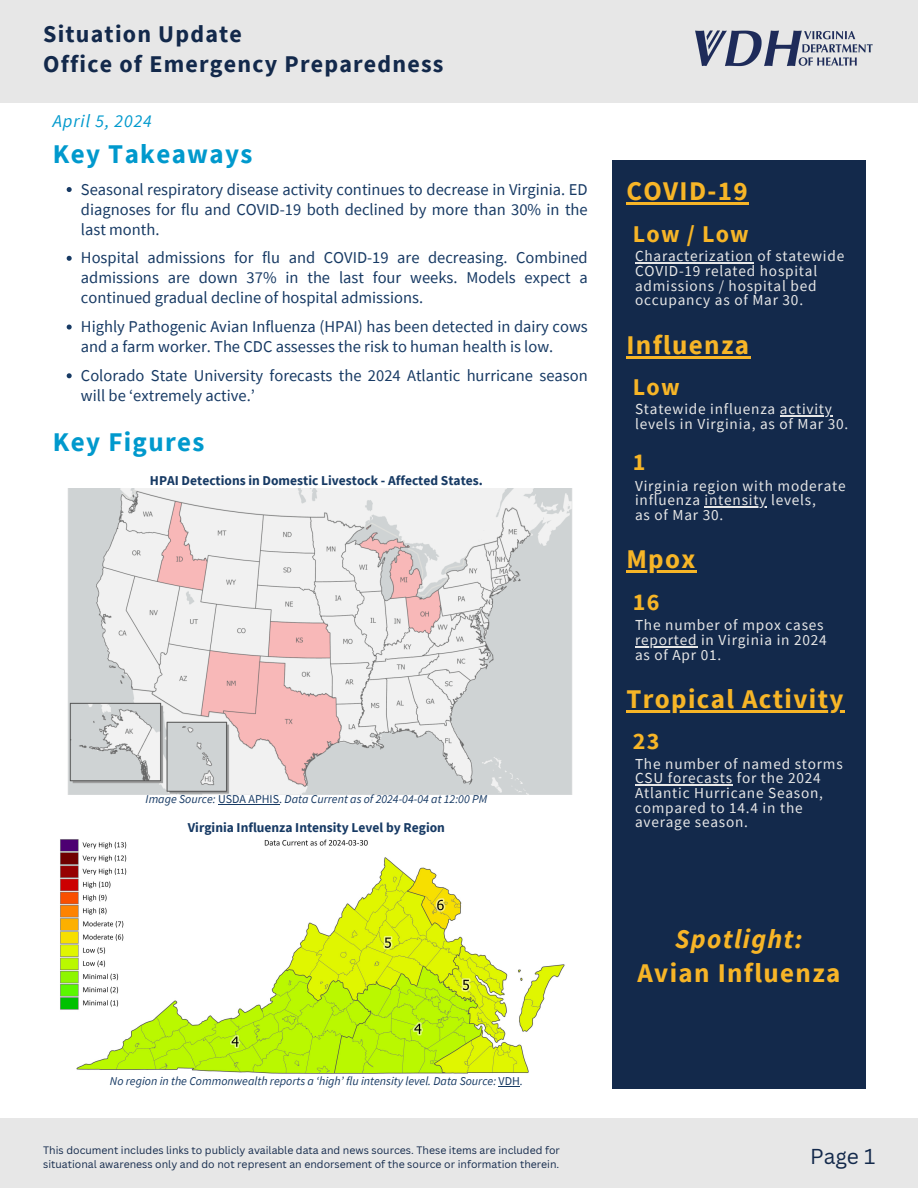
<style>
.page{position:relative;width:918px;height:1188px;background:#fff}
.page>*{position:absolute;margin:0;border:0;box-sizing:border-box;transform-origin:0 0}
.t1{font:700 27px/33.8px "Source Sans Pro";letter-spacing:.05em;color:#f7b527;text-align:center}
.t2{font:700 27px "Source Sans Pro";letter-spacing:.05em;color:#0099cd}
.t3{font:700 24px "Source Sans Pro";letter-spacing:.05em;color:#13294b}
.t4{font:700 24px "Source Sans Pro";letter-spacing:.05em;color:#f7b527}
.t5{font:21px "Canva Sans";color:#13294b}
.t6{font:italic 18px "Source Sans Pro";letter-spacing:.05em;color:#0099cd}
.t7{font:16.5px/20px "Source Sans Pro";color:#173a64;text-align:justify}
.t8{font:15.3px/14.7px "Source Sans Pro";letter-spacing:.05em;color:#e7e7e7}
.t9{font:700 13.5px "Source Sans Pro";color:#173a64}
.t10{font:italic 12px "Source Sans Pro";color:#173a64}
.t11{font:10.5px "Canva Sans";color:#13294b}
.s1{font-style:normal}
.s2{font-style:italic}
</style>
<div class="page">
<div style="left:0;top:0;width:918px;height:103px;background:#e7e7e7"></div>
<img style="left:695px;top:30px;width:178px;height:37px">
<div style="left:0;top:1118px;width:918px;height:70px;background:#e7e7e7"></div>
<div style="left:612px;top:161px;width:253px;height:928px;background:#13294b"></div>
<img style="left:60px;top:839px;width:505px;height:235px">
<img style="left:68px;top:489px;width:504px;height:306px">
<hr style="left:780px;top:415px;width:53px;height:1px;background:#e7e7e7">
<hr style="left:705px;top:506px;width:62px;height:1px;background:#e7e7e7">
<hr style="left:626px;top:356px;width:124px;height:2px;background:#f7b527">
<hr style="left:626px;top:203px;width:123px;height:2px;background:#f7b527">
<hr style="left:635px;top:263px;width:119px;height:1px;background:#e7e7e7">
<hr style="left:626px;top:570px;width:71px;height:3px;background:#f7b527">
<hr style="left:635px;top:646px;width:62px;height:1px;background:#e7e7e7">
<svg style="left:499px;top:1086px;width:21px;height:1px"></svg>
<svg style="left:67px;top:187px;width:5px;height:5px"></svg>
<svg style="left:67px;top:256px;width:5px;height:5px"></svg>
<svg style="left:67px;top:325px;width:5px;height:5px"></svg>
<svg style="left:67px;top:373px;width:5px;height:5px"></svg>
<hr style="left:626px;top:710px;width:219px;height:2px;background:#f7b527">
<hr style="left:635px;top:785px;width:98px;height:1px;background:#e7e7e7">
<hr style="left:218px;top:804px;width:61px;height:1px;background:#173a64">
<h3 class="t3" style="left:43px;top:18px;width:200px">Situation Update</h3>
<h6 class="t3" style="left:43px;top:48px;width:402px">Office of Emergency Preparedness</h6>
<h2 class="t6" style="left:53px;top:109px;width:100px">April 5, 2024</h2>
<h6 class="t2" style="left:53px;top:137px;width:201px">Key Takeaways</h6>
<h2 class="t7" style="left:81px;top:179px;width:508px">Seasonal respiratory disease activity continues to decrease in Virginia. ED diagnoses for flu and COVID-19 both declined by more than 30% in the last month.</h2>
<p class="t7" style="left:81px;top:247px;width:508px">Hospital admissions for flu and COVID-19 are decreasing. Combined admissions are down 37% in the last four weeks. Models expect a continued gradual decline of hospital admissions.</p>
<h6 class="t7" style="left:81px;top:316px;width:508px">Highly Pathogenic Avian Influenza (HPAI) has been detected in dairy cows and a farm worker. The CDC assesses the risk to human health is low.</h6>
<h2 class="t7" style="left:81px;top:365px;width:508px">Colorado State University forecasts the 2024 Atlantic hurricane season will be ‘extremely active.’</h2>
<h2 class="t2" style="left:53px;top:424px;width:153px">Key Figures</h2>
<h4 class="t9" style="left:150px;top:472px;width:334px">HPAI Detections in Domestic Livestock - Affected States.</h4>
<p class="t10" style="left:146px;top:791px;width:343px">Image Source: <span class="s1">USDA APHIS.</span> Data Current as of 2024-04-04 at 12:00 PM</p>
<h3 class="t9" style="left:188px;top:819px;width:259px">Virginia Influenza Intensity Level by Region</h3>
<h6 class="t10" style="left:110px;top:1073px;width:414px">No region in the Commonwealth reports a ‘high’ flu intensity level. Data Source: <span class="s1">VDH</span>.</h6>
<p class="t11" style="left:43px;top:1143px;width:518px">This document includes links to publicly available data and news sources. These items are included for</p>
<h6 class="t11" style="left:43px;top:1157px;width:518px">situational awareness only and do not represent an endorsement of the source or information therein.</h6>
<p class="t1" style="left:626px;top:174px;width:123px">COVID-19</p>
<p class="t4" style="left:633px;top:218px;width:118px">Low / Low</p>
<p class="t8" style="left:635px;top:249px;width:211px">Characterization of statewide<br>COVID-19 related hospital admissions / hospital bed occupancy as of Mar 30.</p>
<h2 class="t1" style="left:626px;top:327px;width:124px">Influenza</h2>
<h5 class="t4" style="left:633px;top:372px;width:48px">Low</h5>
<h2 class="t8" style="left:635px;top:401px;width:198px">Statewide influenza activity</h2>
<p class="t8" style="left:635px;top:416px;width:215px">levels in Virginia, as of Mar 30.</p>
<p class="t4" style="left:633px;top:446px;width:14px">1</p>
<p class="t8" style="left:635px;top:478px;width:212px">Virginia region with moderate influenza intensity levels,</p>
<p class="t8" style="left:635px;top:507px;width:90px">as of Mar 30.</p>
<p class="t1" style="left:626px;top:542px;width:70px">Mpox</p>
<p class="t4" style="left:633px;top:586px;width:28px">16</p>
<p class="t8" style="left:635px;top:617px;width:190px">The number of mpox cases</p>
<p class="t8" style="left:635px;top:632px;width:193px">reported in Virginia in 2024 as of Apr 01.</p>
<p class="t1" style="left:626px;top:681px;width:219px">Tropical Activity</p>
<p class="t4" style="left:633px;top:726px;width:28px">23</p>
<p class="t8" style="left:635px;top:756px;width:209px">The number of named storms<br>CSU forecasts for the 2024<br>Atlantic Hurricane Season, compared to 14.4 in the average season.</p>
<h1 class="t1" style="left:638px;top:922px;width:204px"><span class="s2">Spotlight:<br></span>Avian Influenza</h1>
<p class="t5" style="left:810px;top:1142px;width:67px">Page 1</p>
</div>
